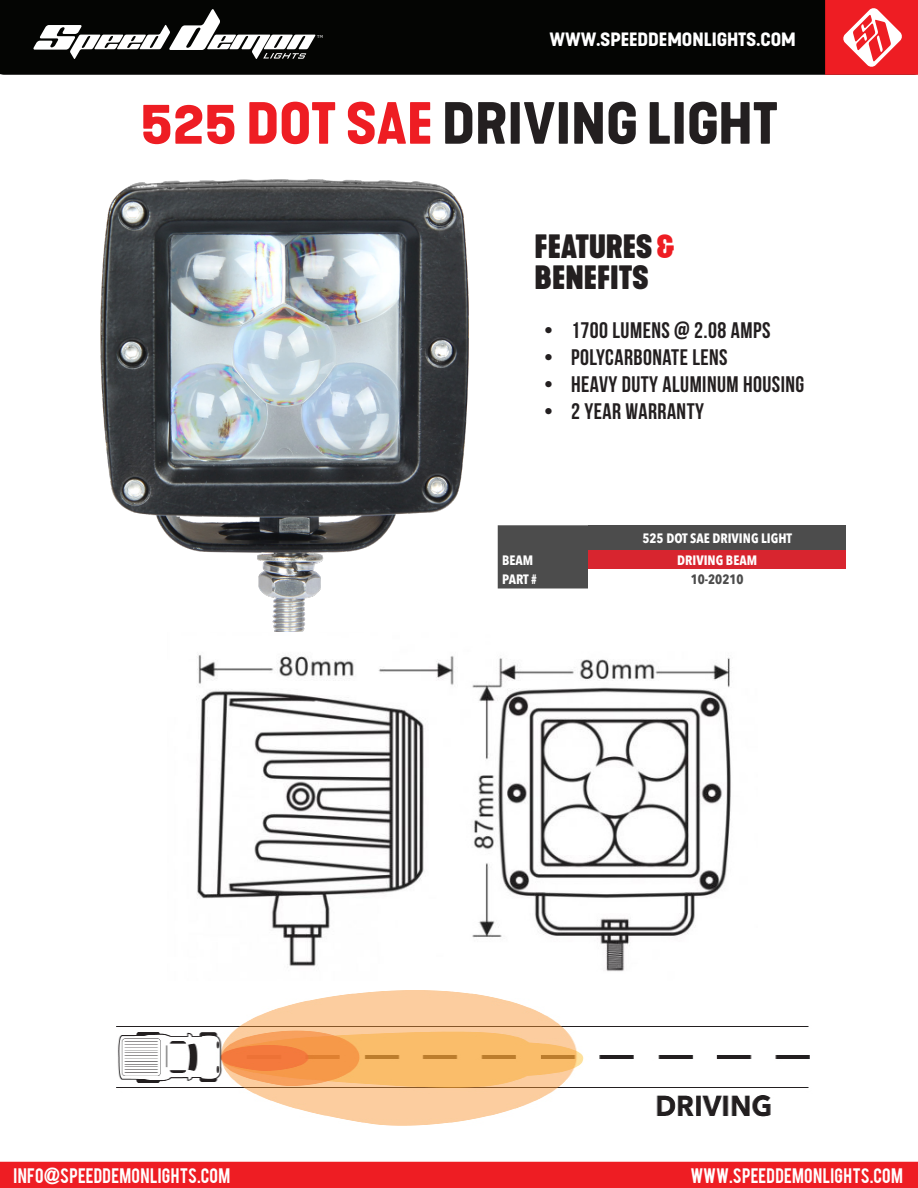
<style>
.page{position:relative;width:918px;height:1188px;background:#fff}
.page>*{position:absolute;margin:0;border:0;box-sizing:border-box;transform-origin:0 0}
.t1{font:700 expanded 55.5px "Kapra Neue";color:#231f20}
.t2{font:900 31.5px "Kapra Neue";color:#231f20}
.t3{font:700 22.5px "Bebas Neue";letter-spacing:.02em;color:#231f20}
.t4{font:700 expanded 18px "Kapra Neue";color:#fff}
.t5{font:16.5px "Bebas";letter-spacing:.02em;color:#fff}
.t6{font:700 condensed 13.5px "Avenir Next LT Pro";color:#fff}
.t7{font:700 condensed 13.5px "Avenir Next LT Pro";color:#4c4c4c}
.t8{font:3.9px "Verdana";color:#fff}
.s1{color:#ee1d23}
</style>
<div class="page">
<div style="left:0;top:0;width:825px;height:75px;background:#040503"></div>
<svg style="left:33px;top:9px;width:282px;height:50px"></svg>
<svg style="left:825px;top:0;width:93px;height:75px;background:#ef4247"></svg>
<div style="left:0;top:1162px;width:918px;height:26px;background:#ee1d23"></div>
<div style="left:498px;top:525px;width:90px;height:63px;background:#4c4c4c"></div>
<div style="left:588px;top:525px;width:258px;height:25px;background:#4c4c4c"></div>
<div style="left:588px;top:550px;width:258px;height:19px;background:#d8252f"></div>
<img style="left:100px;top:179px;width:369px;height:453px">
<img style="left:197px;top:655px;width:534px;height:316px">
<img style="left:117px;top:991px;width:693px;height:134px">
<p class="t8" style="left:317px;top:34px;width:7px">TM</p>
<p class="t4" style="left:550px;top:28px;width:248px">WWW.SPEEDDEMONLIGHTS.COM</p>
<p class="t1" style="left:140px;top:87px;width:639px"><span class="s1">525 DOT SAE</span> DRIVING LIGHT</p>
<p class="t2" style="left:535px;top:224px;width:141px">FEATURES <span class="s1">&amp;</span></p>
<p class="t2" style="left:535px;top:256px;width:115px">BENEFITS</p>
<p class="t3" style="left:544px;top:318px;width:228px">• 1700 LUMENS @ 2.08 AMPS</p>
<p class="t3" style="left:544px;top:345px;width:185px">• POLYCARBONATE LENS</p>
<p class="t3" style="left:544px;top:372px;width:262px">• HEAVY DUTY ALUMINUM HOUSING</p>
<p class="t3" style="left:544px;top:399px;width:161px">• 2 YEAR WARRANTY</p>
<p class="t6" style="left:642px;top:530px;width:151px">525 DOT SAE DRIVING LIGHT</p>
<p class="t6" style="left:502px;top:552px;width:33px">BEAM</p>
<p class="t6" style="left:677px;top:552px;width:81px">DRIVING BEAM</p>
<p class="t6" style="left:502px;top:571px;width:36px">PART #</p>
<p class="t7" style="left:691px;top:571px;width:54px">10-20210</p>
<p class="t5" style="left:14px;top:1163px;width:218px">INFO@SPEEDDEMONLIGHTS.COM</p>
<p class="t5" style="left:690px;top:1163px;width:214px">WWW.SPEEDDEMONLIGHTS.COM</p>
</div>
